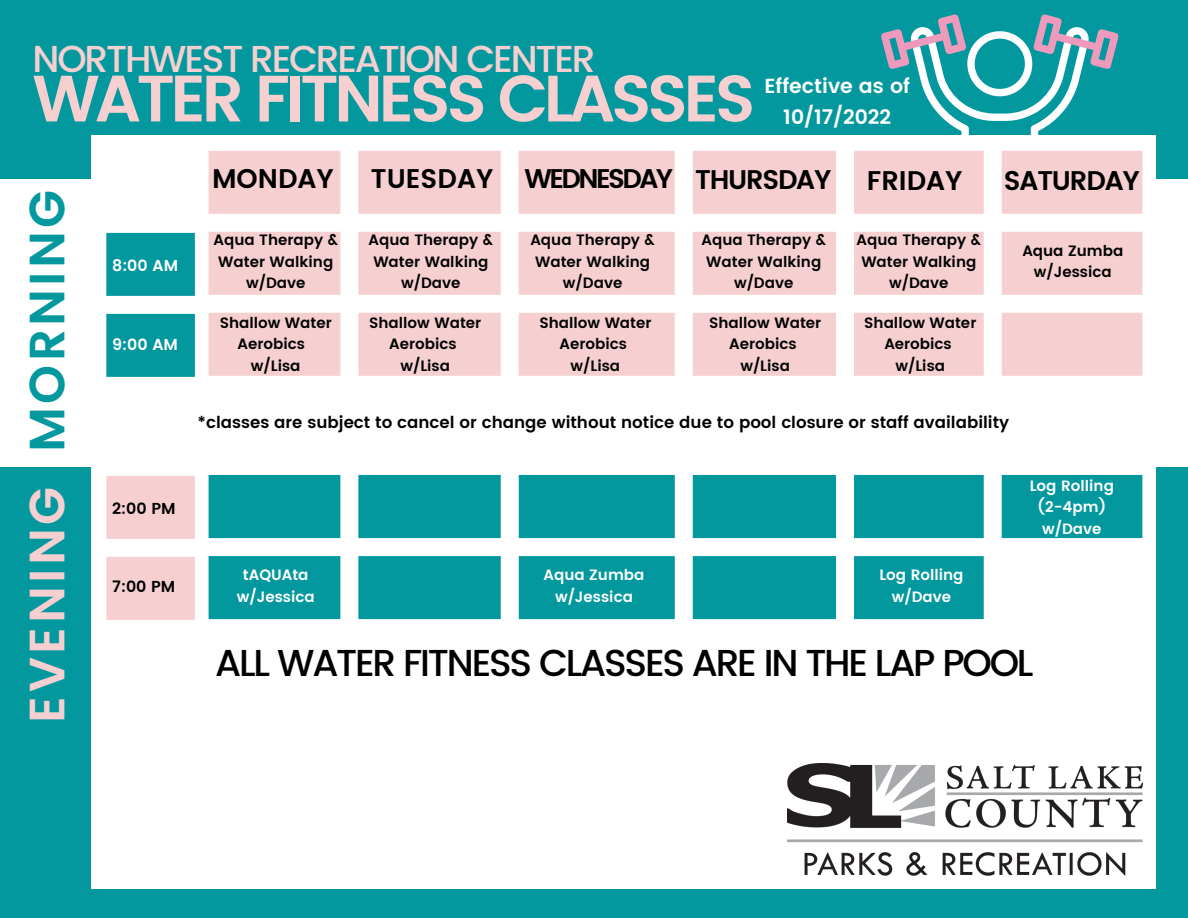
<style>
.page{position:relative;width:1188px;height:918px;background:#fff}
.page>*{position:absolute;margin:0;border:0;box-sizing:border-box;transform-origin:0 0}
.t1{font:600 65.55px "Poppins";letter-spacing:-.07em;color:#f6d0d0}
.t2{font:600 49.5px "Poppins";letter-spacing:.065em;color:#f6d0d0}
.t3{font:500 37.5px "Poppins";letter-spacing:-.06em;color:#000}
.t4{font:500 37.5px "Poppins";letter-spacing:-.06em;color:#f6d0d0}
.t5{font:600 27px "Poppins";letter-spacing:-.045em;color:#000}
.t6{font:600 20.4px/30.3px "Poppins";color:#fff;text-align:center}
.t7{font:600 16.5px "Poppins";color:#000}
.t8{font:600 15.9px "Poppins";color:#000}
.t9{font:600 15.9px "Poppins";color:#fff}
.t10{font:600 15px/21.3px "Poppins";color:#000;text-align:center}
.t11{font:600 15px/21.3px "Poppins";color:#fff;text-align:center}
.s1{color:#03989e}
</style>
<div class="page">
<div style="left:0;top:0;width:1188px;height:179px;background:#03989e"></div>
<div style="left:0;top:467px;width:1188px;height:451px;background:#03989e"></div>
<svg style="left:881px;top:14px;width:238px;height:121px"></svg>
<div style="left:92px;top:135px;width:1064px;height:754px;background:#fff"></div>
<svg style="left:209px;top:151px;width:933px;height:225px;fill:#f6d0d0"></svg>
<svg style="left:209px;top:474px;width:933px;height:1px"></svg>
<svg style="left:209px;top:475px;width:933px;height:144px;fill:#03989e"></svg>
<svg style="left:106px;top:233px;width:89px;height:144px;background:#23a5aa"></svg>
<svg style="left:106px;top:476px;width:89px;height:144px;background:#f7d6d6"></svg>
<img style="left:788px;top:764px;width:354px;height:111px">
<h3 class="t4" style="left:33px;top:37px;width:565px">NORTHWEST RECREATION CENTER</h3>
<h1 class="t1" style="left:33px;top:60px;width:725px">WATER FITNESS CLASSES</h1>
<h3 class="t6" style="left:765px;top:71px;width:147px">Effective as of<br>10/17/2022</h3>
<h2 class="t2" style="left:18px;top:723px;width:535px;rotate:-90deg">EVENING <span class="s1">MORNING</span></h2>
<p class="t9" style="left:112px;top:256px;width:67px">8:00 AM</p>
<p class="t9" style="left:112px;top:335px;width:67px">9:00 AM</p>
<p class="t8" style="left:112px;top:499px;width:65px">2:00 PM</p>
<p class="t8" style="left:112px;top:577px;width:65px">7:00 PM</p>
<h3 class="t5" style="left:212px;top:163px;width:123px">MONDAY</h3>
<h3 class="t5" style="left:371px;top:163px;width:462px">TUESDAY WEDNESDAY THURSDAY</h3>
<h3 class="t5" style="left:867px;top:165px;width:97px">FRIDAY</h3>
<h3 class="t5" style="left:1004px;top:165px;width:138px">SATURDAY</h3>
<p class="t10" style="left:213px;top:229px;width:126px">Aqua Therapy &amp;<br>Water Walking w/Dave</p>
<p class="t10" style="left:369px;top:229px;width:126px">Aqua Therapy &amp;<br>Water Walking w/Dave</p>
<p class="t10" style="left:530px;top:229px;width:126px">Aqua Therapy &amp;<br>Water Walking w/Dave</p>
<p class="t10" style="left:701px;top:229px;width:126px">Aqua Therapy &amp;<br>Water Walking w/Dave</p>
<p class="t10" style="left:857px;top:229px;width:126px">Aqua Therapy &amp;<br>Water Walking w/Dave</p>
<p class="t10" style="left:220px;top:312px;width:114px">Shallow Water<br>Aerobics w/Lisa</p>
<p class="t10" style="left:369px;top:312px;width:114px">Shallow Water<br>Aerobics w/Lisa</p>
<p class="t10" style="left:539px;top:312px;width:114px">Shallow Water<br>Aerobics w/Lisa</p>
<p class="t10" style="left:709px;top:312px;width:114px">Shallow Water<br>Aerobics w/Lisa</p>
<p class="t10" style="left:864px;top:312px;width:114px">Shallow Water<br>Aerobics w/Lisa</p>
<p class="t10" style="left:1022px;top:240px;width:102px">Aqua Zumba w/Jessica</p>
<p class="t7" style="left:198px;top:412px;width:813px">*classes are subject to cancel or change without notice due to pool closure or staff availability</p>
<p class="t11" style="left:237px;top:564px;width:79px">tAQUAta w/Jessica</p>
<p class="t11" style="left:544px;top:564px;width:102px">Aqua Zumba w/Jessica</p>
<p class="t11" style="left:879px;top:564px;width:86px">Log Rolling w/Dave</p>
<p class="t11" style="left:1030px;top:475px;width:86px">Log Rolling (2-4pm) w/Dave</p>
<h3 class="t3" style="left:215px;top:641px;width:820px">ALL WATER FITNESS CLASSES ARE IN THE LAP POOL</h3>
</div>
